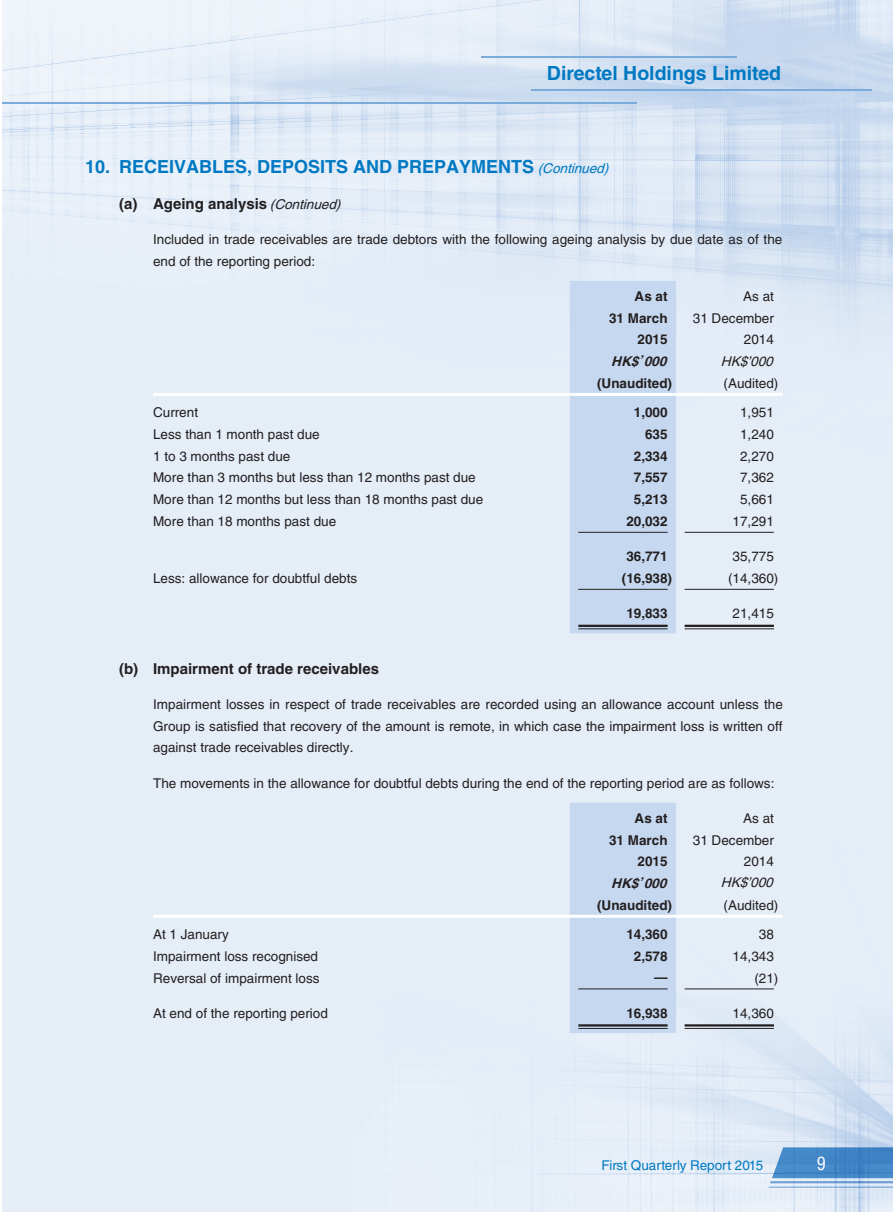
<style>
.page{position:relative;width:893px;height:1212px;background:#fff}
.page>*{position:absolute;margin:0;border:0;box-sizing:border-box;transform-origin:0 0}
.t1{font:700 19.5px "Helvetica LT Std";color:#0079c2}
._3__標題{font:700 18px "Helvetica LT Std";color:#0079c2}
.t2{font:condensed 18px "Helvetica LT Std";color:#fff}
._1__內文{font:700 15px "Helvetica LT Std";color:#231f20}
._1__內文-2{font:13.5px/21.8px "Helvetica LT Std";color:#231f20}
._1__內文-3{font:700 13.5px "Helvetica LT Std";color:#231f20}
.t3{font:13.5px "Helvetica LT Std";color:#0079c2}
._1__內文-4{font:italic 700 13.5px "Helvetica LT Std";color:#231f20}
._1__內文-5{font:italic 13.5px "Helvetica LT Std";color:#231f20}
.s1{font-weight:400;font-style:italic;font-size:13.5px}
</style>
<div class="page">
<img style="left:2px;top:0;width:891px;height:1212px">
<svg style="left:770px;top:1147px;width:123px;height:36px;background:#5b95cd"></svg>
<hr style="left:768px;top:1186px;width:125px;height:1px;background:#7aabdb">
<hr style="left:531px;top:89px;width:341px;height:1px;background:#7aabdb">
<hr style="left:481px;top:56px;width:255px;height:1px;background:#7aabdb">
<hr style="left:2px;top:102px;width:635px;height:2px;background:#7aabdb">
<div style="left:570px;top:281px;width:106px;height:352px;background:#c6d8ef"></div>
<hr style="left:153px;top:393px;width:417px;height:3px;background:#fff">
<hr style="left:570px;top:393px;width:106px;height:3px;background:#fff">
<hr style="left:676px;top:393px;width:106px;height:3px;background:#fff">
<hr style="left:578px;top:532px;width:90px;height:1px;background:#231f20">
<hr style="left:685px;top:532px;width:89px;height:1px;background:#231f20">
<hr style="left:578px;top:589px;width:90px;height:1px;background:#231f20">
<hr style="left:685px;top:589px;width:89px;height:1px;background:#231f20">
<hr style="left:578px;top:625px;width:90px;height:2px;background:#231f20">
<hr style="left:578px;top:628px;width:90px;height:1px;background:#231f20">
<hr style="left:685px;top:625px;width:89px;height:2px;background:#231f20">
<hr style="left:685px;top:628px;width:89px;height:1px;background:#231f20">
<div style="left:570px;top:803px;width:106px;height:230px;background:#c6d8ef"></div>
<hr style="left:153px;top:915px;width:417px;height:3px;background:#fff">
<hr style="left:570px;top:915px;width:106px;height:3px;background:#fff">
<hr style="left:676px;top:915px;width:106px;height:3px;background:#fff">
<hr style="left:578px;top:988px;width:90px;height:1px;background:#231f20">
<hr style="left:685px;top:988px;width:89px;height:1px;background:#231f20">
<hr style="left:578px;top:1024px;width:90px;height:2px;background:#231f20">
<hr style="left:578px;top:1028px;width:90px;height:1px;background:#231f20">
<hr style="left:685px;top:1024px;width:89px;height:2px;background:#231f20">
<hr style="left:685px;top:1028px;width:89px;height:1px;background:#231f20">
<h1 class="t1" style="left:547px;top:61px;width:236px">Directel Holdings Limited</h1>
<p class="_3__標題" style="left:85px;top:156px;width:529px">10. RECEIVABLES, DEPOSITS AND PREPAYMENTS <span class="s1">(Continued)</span></p>
<p class="_1__內文" style="left:119px;top:194px;width:227px">(a) Ageing analysis <span class="s1">(Continued)</span></p>
<p class="_1__內文-2" style="left:153px;top:228px;width:631px">Included in trade receivables are trade debtors with the following ageing analysis by due date as of the end of the reporting period:</p>
<p class="_1__內文-3" style="left:635px;top:288px;width:35px">As at</p>
<p class="_1__內文-2" style="left:743px;top:285px;width:32px">As at</p>
<p class="_1__內文-3" style="left:609px;top:310px;width:60px">31 March</p>
<p class="_1__內文-2" style="left:693px;top:307px;width:83px">31 December</p>
<p class="_1__內文-3" style="left:638px;top:331px;width:32px">2015</p>
<p class="_1__內文-2" style="left:744px;top:329px;width:32px">2014</p>
<p class="_1__內文-4" style="left:611px;top:353px;width:61px">HK$’000</p>
<p class="_1__內文-5" style="left:721px;top:353px;width:57px">HK$’000</p>
<p class="_1__內文-3" style="left:597px;top:375px;width:76px">(Unaudited)</p>
<p class="_1__內文-2" style="left:724px;top:372px;width:56px">(Audited)</p>
<p class="_1__內文-2" style="left:153px;top:402px;width:47px">Current</p>
<p class="_1__內文-3" style="left:634px;top:404px;width:35px">1,000</p>
<p class="_1__內文-2" style="left:740px;top:402px;width:35px">1,951</p>
<p class="_1__內文-2" style="left:153px;top:423px;width:168px">Less than 1 month past due</p>
<p class="_1__內文-3" style="left:645px;top:426px;width:24px">635</p>
<p class="_1__內文-2" style="left:740px;top:423px;width:35px">1,240</p>
<p class="_1__內文-2" style="left:153px;top:445px;width:139px">1 to 3 months past due</p>
<p class="_1__內文-3" style="left:634px;top:448px;width:35px">2,334</p>
<p class="_1__內文-2" style="left:740px;top:445px;width:35px">2,270</p>
<p class="_1__內文-2" style="left:153px;top:467px;width:324px">More than 3 months but less than 12 months past due</p>
<p class="_1__內文-3" style="left:634px;top:469px;width:35px">7,557</p>
<p class="_1__內文-2" style="left:740px;top:467px;width:35px">7,362</p>
<p class="_1__內文-2" style="left:153px;top:489px;width:332px">More than 12 months but less than 18 months past due</p>
<p class="_1__內文-3" style="left:634px;top:491px;width:35px">5,213</p>
<p class="_1__內文-2" style="left:740px;top:489px;width:35px">5,661</p>
<p class="_1__內文-2" style="left:153px;top:510px;width:185px">More than 18 months past due</p>
<p class="_1__內文-3" style="left:626px;top:513px;width:43px">20,032</p>
<p class="_1__內文-2" style="left:733px;top:510px;width:43px">17,291</p>
<p class="_1__內文-3" style="left:626px;top:548px;width:43px">36,771</p>
<p class="_1__內文-2" style="left:733px;top:546px;width:43px">35,775</p>
<p class="_1__內文-2" style="left:153px;top:567px;width:206px">Less: allowance for doubtful debts</p>
<p class="_1__內文-3" style="left:622px;top:570px;width:52px">(16,938)</p>
<p class="_1__內文-2" style="left:728px;top:567px;width:52px">(14,360)</p>
<p class="_1__內文-3" style="left:626px;top:605px;width:43px">19,833</p>
<p class="_1__內文-2" style="left:733px;top:603px;width:43px">21,415</p>
<p class="_1__內文" style="left:119px;top:659px;width:261px">(b) Impairment of trade receivables</p>
<p class="_1__內文-2" style="left:153px;top:693px;width:631px;text-align:justify">Impairment losses in respect of trade receivables are recorded using an allowance account unless the Group is satisfied that recovery of the amount is remote, in which case the impairment loss is written off against trade receivables directly.</p>
<p class="_1__內文-2" style="left:153px;top:772px;width:623px">The movements in the allowance for doubtful debts during the end of the reporting period are as follows:</p>
<p class="_1__內文-3" style="left:635px;top:810px;width:35px">As at</p>
<p class="_1__內文-2" style="left:743px;top:807px;width:32px">As at</p>
<p class="_1__內文-3" style="left:609px;top:831px;width:60px">31 March</p>
<p class="_1__內文-2" style="left:693px;top:829px;width:83px">31 December</p>
<p class="_1__內文-3" style="left:638px;top:853px;width:32px">2015</p>
<p class="_1__內文-2" style="left:744px;top:851px;width:32px">2014</p>
<p class="_1__內文-4" style="left:611px;top:875px;width:61px">HK$’000</p>
<p class="_1__內文-5" style="left:721px;top:875px;width:57px">HK$’000</p>
<p class="_1__內文-3" style="left:597px;top:897px;width:76px">(Unaudited)</p>
<p class="_1__內文-2" style="left:724px;top:894px;width:56px">(Audited)</p>
<p class="_1__內文-2" style="left:153px;top:923px;width:77px">At 1 January</p>
<p class="_1__內文-3" style="left:626px;top:926px;width:43px">14,360</p>
<p class="_1__內文-2" style="left:759px;top:923px;width:17px">38</p>
<p class="_1__內文-2" style="left:153px;top:945px;width:167px">Impairment loss recognised</p>
<p class="_1__內文-3" style="left:634px;top:948px;width:35px">2,578</p>
<p class="_1__內文-2" style="left:733px;top:945px;width:43px">14,343</p>
<p class="_1__內文-2" style="left:153px;top:967px;width:168px">Reversal of impairment loss</p>
<p class="_1__內文-3" style="left:654px;top:969px;width:15px">—</p>
<p class="_1__內文-2" style="left:754px;top:967px;width:26px">(21)</p>
<p class="_1__內文-2" style="left:153px;top:1002px;width:176px">At end of the reporting period</p>
<p class="_1__內文-3" style="left:626px;top:1005px;width:43px">16,938</p>
<p class="_1__內文-2" style="left:733px;top:1002px;width:43px">14,360</p>
<p class="t3" style="left:601px;top:1157px;width:163px">First Quarterly Report 2015</p>
<h2 class="t2" style="left:817px;top:1152px;width:10px">9</h2>
</div>
